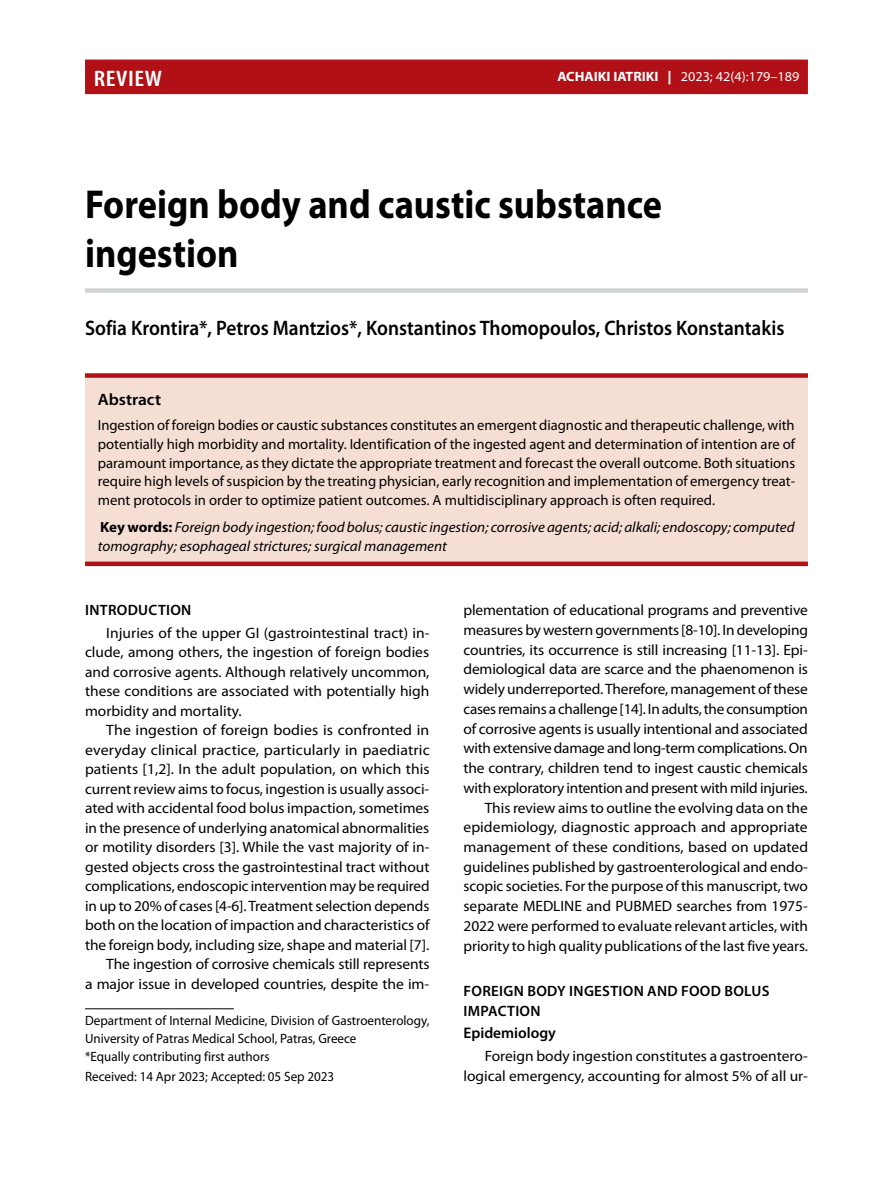
<style>
.page{position:relative;width:893px;height:1191px;background:#fff}
.page>*{position:absolute;margin:0;border:0;box-sizing:border-box;transform-origin:0 0}
.t1{font:700 40.5px/49.5px "Myriad Pro";color:#000;scale:.9 1}
.t2{font:600 condensed 22.5px "Myriad Pro";letter-spacing:.02em;color:#fff;scale:1.15 1}
.t3{font:600 21px "Myriad Pro";color:#000;scale:.92 1}
.t4{font:600 16.5px "Myriad Pro";color:#000;scale:1.05 1}
.t5{font:600 15.3px "Myriad Pro";color:#000}
.t6{font:15px/19.6px "Myriad Pro";letter-spacing:-.005em;color:#000;text-align:right}
.t7{font:15px/19.5px "Myriad Pro";letter-spacing:-.005em;color:#000;text-align:right;scale:1.05 1}
.t8{font:600 15px/19.6px "Myriad Pro";letter-spacing:.02em;color:#000}
.t9{font:14.7px/18.8px "Myriad Pro";color:#000;text-align:justify}
.t10{font:italic 14.7px/18.8px "Myriad Pro";color:#000}
.t11{font:13.5px/18px "Myriad Pro";color:#000}
.t12{font:13.5px "Myriad Pro";color:#fff;scale:1.05 1}
.s1{font-weight:700}
.s2{font-weight:900}
.s3{font-weight:700;font-style:normal}
</style>
<div class="page">
<div style="left:85px;top:60px;width:723px;height:34px;background:#b11116"></div>
<div style="left:85px;top:288px;width:723px;height:5px;background:#d1d3d4"></div>
<div style="left:85px;top:375px;width:723px;height:189px;background:#f5dfd5"></div>
<div style="left:85px;top:561px;width:723px;height:5px;background:#b11116"></div>
<div style="left:85px;top:373px;width:723px;height:5px;background:#b11116"></div>
<hr style="left:85px;top:1008px;width:149px;height:1px;background:#000">
<h2 class="t2" style="left:94px;top:64px;width:61px">REVIEW</h2>
<p class="t12" style="left:557px;top:68px;width:232px"><span class="s1">ACHAIKI IATRIKI</span> <span class="s2">|</span> 2023; 42(4):179–189</p>
<h1 class="t1" style="left:85px;top:178px;width:643px">Foreign body and caustic substance ingestion</h1>
<h3 class="t3" style="left:85px;top:315px;width:762px">Sofia Krontira*, Petros Mantzios*, Konstantinos Thomopoulos, Christos Konstantakis</h3>
<p class="t4" style="left:98px;top:389px;width:62px">Abstract</p>
<p class="t9" style="left:98px;top:415px;width:699px">Ingestion of foreign bodies or caustic substances constitutes an emergent diagnostic and therapeutic challenge, with potentially high morbidity and mortality. Identification of the ingested agent and determination of intention are of paramount importance, as they dictate the appropriate treatment and forecast the overall outcome. Both situations require high levels of suspicion by the treating physician, early recognition and implementation of emergency treat&shy;ment protocols in order to optimize patient outcomes. A multidisciplinary approach is often required.</p>
<p class="t10" style="left:98px;top:518px;width:698px"><span class="s3">Key words:</span> Foreign body ingestion; food bolus; caustic ingestion; corrosive agents; acid; alkali; endoscopy; computed tomography; esophageal strictures; surgical management</p>
<p class="t8" style="left:85px;top:600px;width:108px">Introduction</p>
<p class="t6" style="left:85px;top:622px;width:346px;text-align:justify;text-indent:21px">Injuries of the upper GI (gastrointestinal tract) in&shy;clude, among others, the ingestion of foreign bodies and corrosive agents. Although relatively uncommon, these conditions are associated with potentially high morbidity and mortality.</p>
<p class="t7" style="left:85px;top:720px;width:330px">The ingestion of foreign bodies is confronted in everyday clinical practice, particularly in paediatric patients [1,2]. In the adult population, on which this current review aims to focus, ingestion is usually associ&shy;ated with accidental food bolus impaction, sometimes in the presence of underlying anatomical abnormalities or motility disorders [3]. While the vast majority of in&shy;gested objects cross the gastrointestinal tract without complications, endoscopic intervention may be required in up to 20% of cases [4-6]. Treatment selection depends both on the location of impaction and characteristics of the foreign body, including size, shape and material [7].<br>The ingestion of corrosive chemicals still represents<br>a major issue in developed countries, despite the im-</p>
<p class="t11" style="left:85px;top:1011px;width:346px">Department of Internal Medicine, Division of Gastroenterology,<br>University of Patras Medical School, Patras, Greece<br>*Equally contributing first authors</p>
<p class="t11" style="left:85px;top:1067px;width:251px">Received: 14 Apr 2023; Accepted: 05 Sep 2023</p>
<p class="t6" style="left:463px;top:600px;width:346px">plementation of educational programs and preventive measures by western governments [8-10]. In developing countries, its occurrence is still increasing [11-13]. Epi&shy;demiological data are scarce and the phaenomenon is widely underreported. Therefore, management of these cases remains a challenge [14]. In adults, the consumption of corrosive agents is usually intentional and associated with extensive damage and long-term complications. On the contrary, children tend to ingest caustic chemicals with exploratory intention and present with mild injuries.<br>This review aims to outline the evolving data on the epidemiology, diagnostic approach and appropriate management of these conditions, based on updated guidelines published by gastroenterological and endo&shy;scopic societies. For the purpose of this manuscript, two separate MEDLINE and PUBMED searches from 1975- 2022 were performed to evaluate relevant articles, with priority to high quality publications of the last five years.</p>
<p class="t8" style="left:464px;top:980px;width:306px">Foreign body ingestion and food bolus impacti</p>
<p class="t8" style="left:520px;top:1000px;width:22px">on</p>
<p class="t5" style="left:463px;top:1023px;width:94px">Epidemiology</p>
<p class="t6" style="left:463px;top:1046px;width:346px">Foreign body ingestion constitutes a gastroentero&shy;logical emergency, accounting for almost 5% of all ur-</p>
</div>
